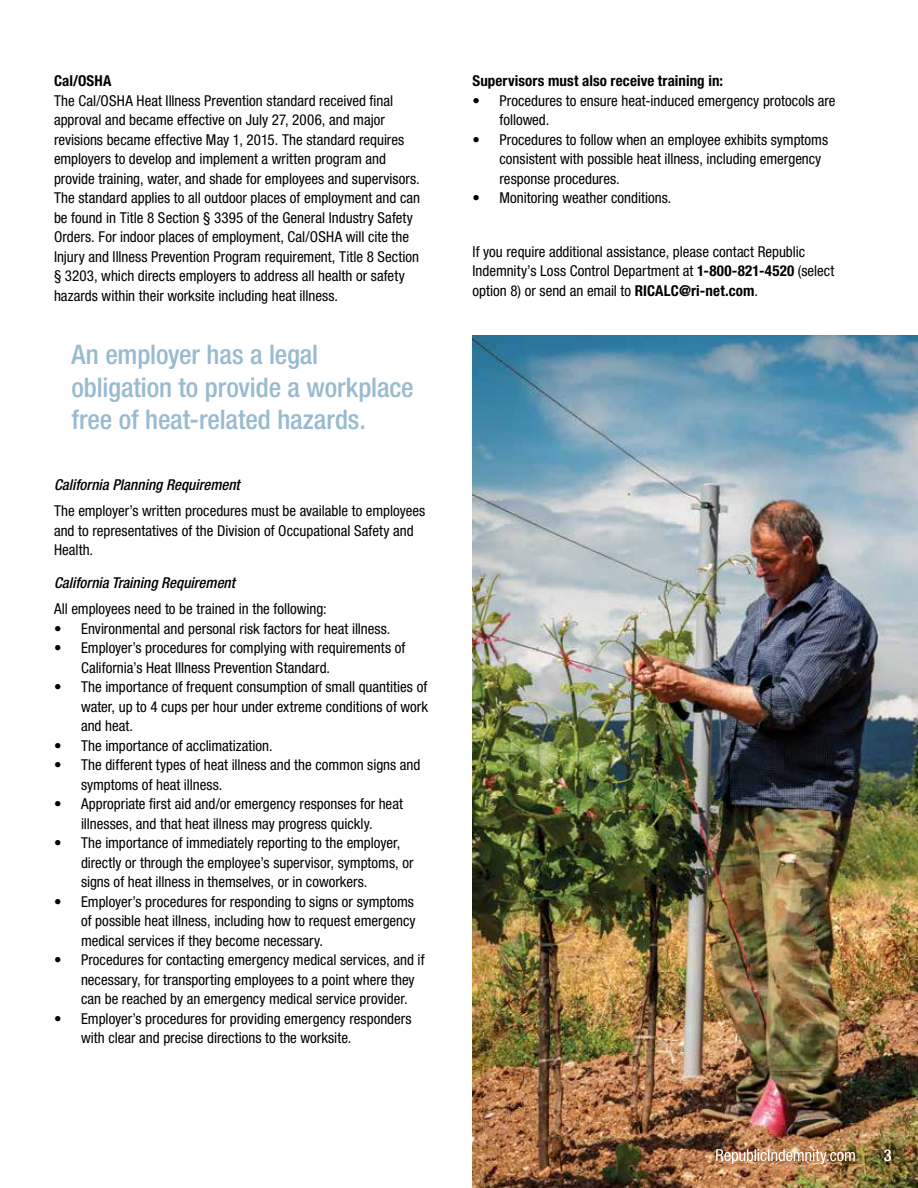
<style>
.page{position:relative;width:918px;height:1188px;background:#fff}
.page>*{position:absolute;margin:0;border:0;box-sizing:border-box;transform-origin:0 0}
.t1{font:500 condensed 27px/32.4px "Helvetica Neue LT Std";letter-spacing:-.005em;color:#99bacf}
.t2{font:condensed 15px/19.5px "Helvetica Neue LT Std";color:#000}
.t3{font:italic 500 condensed 15px "Helvetica Neue LT Std";color:#000}
.t4{font:700 condensed 15px "Helvetica Neue LT Std";letter-spacing:.005em;color:#000}
.s1{font-weight:700}
</style>
<div class="page">
<img style="left:472px;top:336px;width:446px;height:852px">
<img style="left:716px;top:1149px;width:175px;height:15px">
<p class="t4" style="left:54px;top:72px;width:59px">Cal/OSHA</p>
<p class="t2" style="left:54px;top:91px;width:368px">The Cal/OSHA Heat Illness Prevention standard received final approval and became effective on July 27, 2006, and major revisions became effective May 1, 2015. The standard requires employers to develop and implement a written program and provide training, water, and shade for employees and supervisors.<br>The standard applies to all outdoor places of employment and can be found in Title 8 Section § 3395 of the General Industry Safety Orders. For indoor places of employment, Cal/OSHA will cite the Injury and Illness Prevention Program requirement, Title 8 Section § 3203, which directs employers to address all health or safety hazards within their worksite including heat illness.</p>
<h1 class="t1" style="left:72px;top:338px;width:344px">An employer has a legal obligation to provide a workplace free of heat-related hazards.</h1>
<p class="t3" style="left:54px;top:476px;width:187px">California Planning Requirement</p>
<p class="t2" style="left:54px;top:501px;width:373px">The employer’s written procedures must be available to employees and to representatives of the Division of Occupational Safety and<br>Health.</p>
<p class="t3" style="left:54px;top:574px;width:183px">California Training Requirement</p>
<p class="t2" style="left:54px;top:599px;width:274px">All employees need to be trained in the following:</p>
<p class="t2" style="left:54px;top:619px;width:338px">• Environmental and personal risk factors for heat illness.</p>
<p class="t2" style="left:81px;top:638px;width:326px;text-indent:-27px">• Employer’s procedures for complying with requirements of<br>California’s Heat Illness Prevention Standard.</p>
<p class="t2" style="left:81px;top:677px;width:349px;text-align:justify;text-indent:-27px">• The importance of frequent consumption of small quantities of water, up to 4 cups per hour under extreme conditions of work and heat.</p>
<p class="t2" style="left:54px;top:736px;width:220px">• The importance of acclimatization.</p>
<p class="t2" style="left:81px;top:755px;width:341px;text-indent:-27px">• The different types of heat illness and the common signs and symptoms of heat illness.</p>
<p class="t2" style="left:54px;top:794px;width:350px;text-align:center">• Appropriate first aid and/or emergency responses for heat illnesses, and that heat illness may progress quickly.</p>
<p class="t2" style="left:81px;top:833px;width:334px;text-indent:-27px">• The importance of immediately reporting to the employer, directly or through the employee’s supervisor, symptoms, or signs of heat illness in themselves, or in coworkers.</p>
<p class="t2" style="left:81px;top:892px;width:336px;text-align:justify;text-indent:-27px">• Employer’s procedures for responding to signs or symptoms of possible heat illness, including how to request emergency medical services if they become necessary.</p>
<p class="t2" style="left:81px;top:950px;width:345px;text-indent:-27px">• Procedures for contacting emergency medical services, and if necessary, for transporting employees to a point where they can be reached by an emergency medical service provider.</p>
<p class="t2" style="left:81px;top:1009px;width:332px;text-indent:-27px">• Employer’s procedures for providing emergency responders with clear and precise directions to the worksite.</p>
<p class="t4" style="left:472px;top:72px;width:252px">Supervisors must also receive training in:</p>
<p class="t2" style="left:500px;top:91px;width:338px;text-indent:-27px">• Procedures to ensure heat-induced emergency protocols are followed.</p>
<p class="t2" style="left:500px;top:130px;width:330px;text-indent:-27px">• Procedures to follow when an employee exhibits symptoms consistent with possible heat illness, including emergency response procedures.</p>
<p class="t2" style="left:472px;top:188px;width:201px">• Monitoring weather conditions.</p>
<p class="t2" style="left:472px;top:241px;width:363px">If you require additional assistance, please contact Republic<br>Indemnity’s Loss Control Department at <span class="s1">1-800-821-4520</span> (select option 8) or send an email to <span class="s1">RICALC@ri-net.com</span>.</p>
</div>
